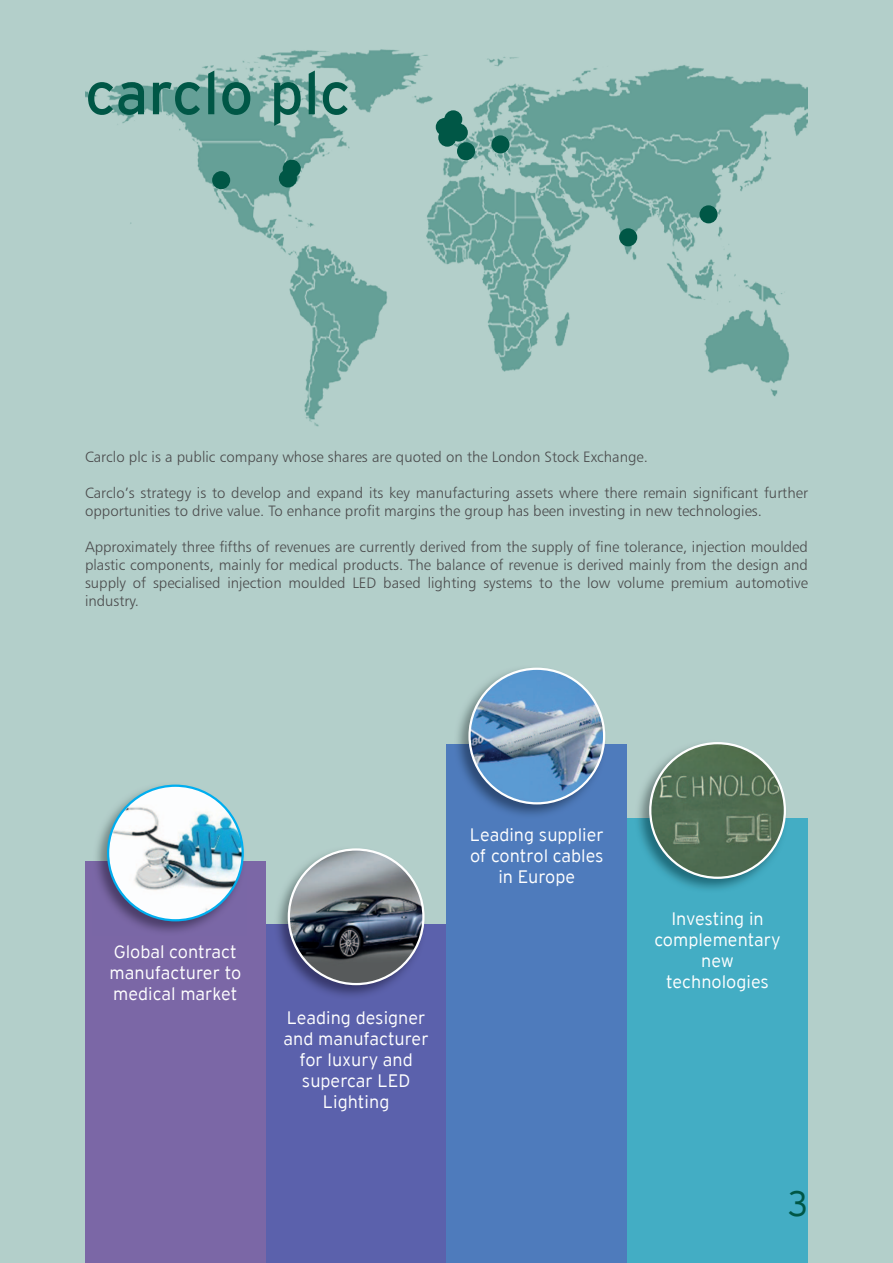
<style>
.page{position:relative;width:893px;height:1263px;background:#b3cfca}
.page>*{position:absolute;margin:0;border:0;box-sizing:border-box;transform-origin:0 0}
.t1{font:60px "Interstate";color:#005746}
.t2{font:300 36px "Interstate";color:#005746}
.t3{font:300 18px/21px "Interstate";color:#fff;text-align:center}
.t4{font:15px/18px "Humanist 777 BT Light B";color:#4b4c4d}
</style>
<div class="page">
<div style="left:85px;top:861px;width:181px;height:402px;background:#7b67a6"></div>
<div style="left:266px;top:925px;width:180px;height:338px;background:#5b61ac"></div>
<div style="left:446px;top:744px;width:181px;height:519px;background:#4e7bbc"></div>
<div style="left:627px;top:819px;width:181px;height:444px;background:#43adc4"></div>
<img style="left:85px;top:49px;width:723px;height:378px">
<div style="left:457px;top:142px;width:18px;height:18px;background:#005746;border-radius:50%"></div>
<div style="left:450px;top:123px;width:18px;height:19px;background:#005746;border-radius:50%"></div>
<div style="left:438px;top:129px;width:18px;height:18px;background:#005746;border-radius:50%"></div>
<div style="left:279px;top:169px;width:18px;height:18px;background:#005746;border-radius:50%"></div>
<div style="left:436px;top:118px;width:18px;height:18px;background:#005746;border-radius:50%"></div>
<div style="left:283px;top:160px;width:18px;height:18px;background:#005746;border-radius:50%"></div>
<div style="left:212px;top:171px;width:18px;height:18px;background:#005746;border-radius:50%"></div>
<div style="left:444px;top:110px;width:18px;height:18px;background:#005746;border-radius:50%"></div>
<div style="left:491px;top:135px;width:18px;height:18px;background:#005746;border-radius:50%"></div>
<div style="left:619px;top:228px;width:18px;height:18px;background:#005746;border-radius:50%"></div>
<div style="left:699px;top:205px;width:19px;height:18px;background:#005746;border-radius:50%"></div>
<img style="left:96px;top:787px;width:148px;height:145px">
<img style="left:108px;top:786px;width:135px;height:134px;border-radius:67px">
<img style="left:273px;top:851px;width:154px;height:145px">
<img style="left:289px;top:849px;width:134px;height:135px;border-radius:67px">
<img style="left:457px;top:667px;width:149px;height:148px">
<img style="left:470px;top:669px;width:134px;height:134px;border-radius:67px">
<img style="left:635px;top:742px;width:153px;height:148px">
<img style="left:650px;top:743px;width:135px;height:135px;border-radius:67px">
<h1 class="t1" style="left:85px;top:60px;width:267px">carclo plc</h1>
<p class="t4" style="left:85px;top:448px;width:564px">Carclo plc is a public company whose shares are quoted on the London Stock Exchange.</p>
<p class="t4" style="left:85px;top:484px;width:724px">Carclo’s strategy is to develop and expand its key manufacturing assets where there remain significant further opportunities to drive value. To enhance profit margins the group has been investing in new technologies.</p>
<p class="t4" style="left:85px;top:538px;width:724px;text-align:justify">Approximately three fifths of revenues are currently derived from the supply of fine tolerance, injection moulded plastic components, mainly for medical products. The balance of revenue is derived mainly from the design and supply of specialised injection moulded LED based lighting systems to the low volume premium automotive industry.</p>
<p class="t3" style="left:110px;top:941px;width:133px;text-align:left">global contract manufacturer to medical market</p>
<p class="t3" style="left:470px;top:824px;width:135px">leading supplier of control cables in europe</p>
<p class="t3" style="left:284px;top:1007px;width:147px">leading designer and manufacturer for luxury and supercar led lighting</p>
<p class="t3" style="left:654px;top:908px;width:128px">Investing in complementary new technologies</p>
<h2 class="t2" style="left:788px;top:1183px;width:22px">3</h2>
</div>
